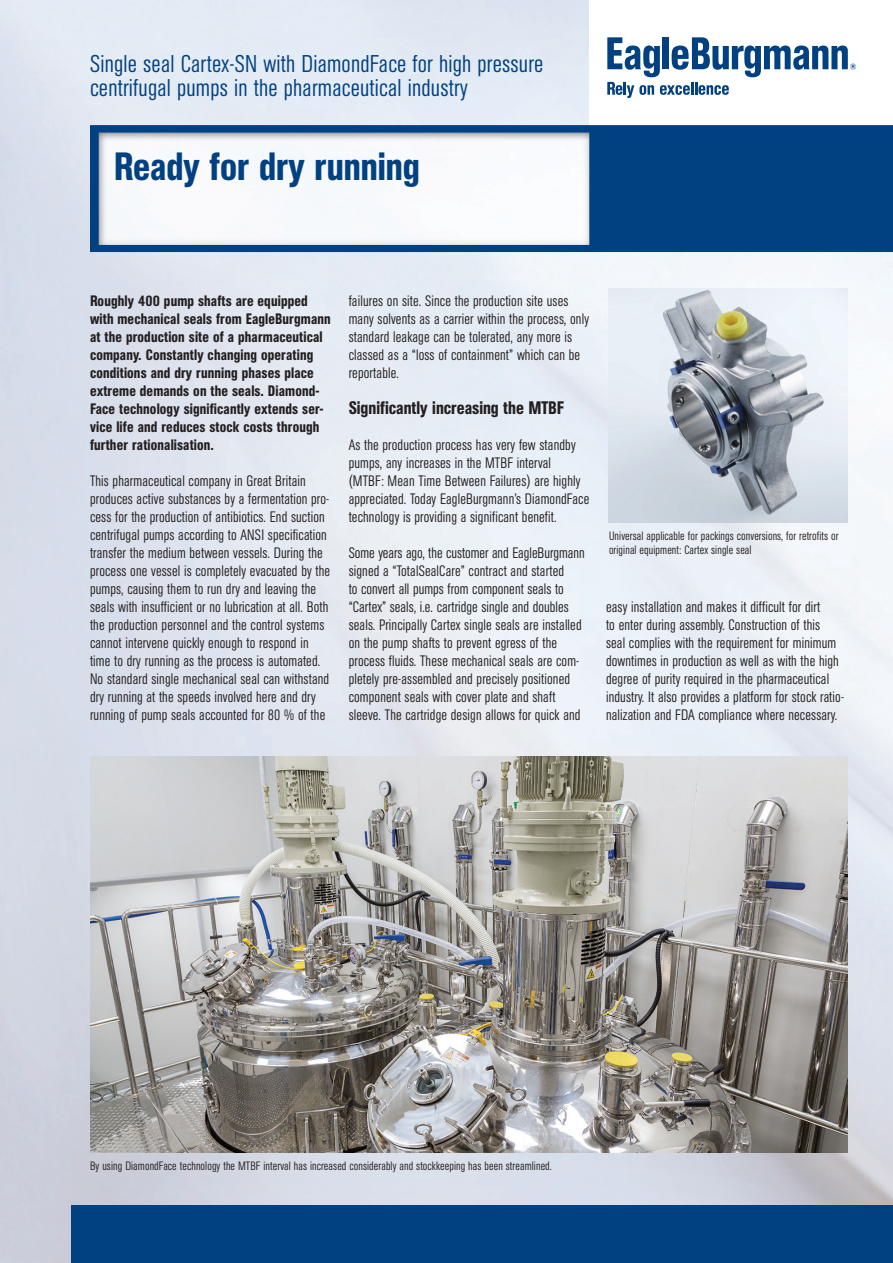
<style>
.page{position:relative;width:893px;height:1263px;background:#fff}
.page>*{position:absolute;margin:0;border:0;box-sizing:border-box;transform-origin:0 0}
.t1{font:500 condensed 39px "AG Book Pro";color:#014081}
.t2{font:300 condensed 24px/24px "AG Book Pro";letter-spacing:.01em;color:#014081}
.t3{font:500 condensed 18px "AG Book Pro";color:#231f20}
.t4{font:300 condensed 15px/18px "AG Book Pro";letter-spacing:.01em;color:#231f20}
.t5{font:500 condensed 15px/18px "AG Book Pro";letter-spacing:.01em;color:#231f20}
.t6{font:300 condensed 12px/13.5px "AG Book Pro";letter-spacing:.01em;color:#231f20}
</style>
<div class="page">
<img style="left:0;top:0;width:893px;height:1263px">
<div style="left:589px;top:0;width:304px;height:150px;background:#fff"></div>
<svg style="left:607px;top:37px;width:249px;height:61px"></svg>
<div style="left:71px;top:1205px;width:822px;height:58px;background:#014081"></div>
<svg style="left:90px;top:125px;width:803px;height:127px"></svg>
<img style="left:91px;top:756px;width:757px;height:396px">
<img style="left:608px;top:288px;width:240px;height:234px">
<h2 class="t2" style="left:90px;top:51px;width:455px">Single seal Cartex-SN with DiamondFace for high pressure centrifugal pumps in the pharmaceutical industry</h2>
<h1 class="t1" style="left:114px;top:141px;width:308px">Ready for dry running</h1>
<p class="t5" style="left:90px;top:292px;width:242px">Roughly 400 pump shafts are equipped with mechanical seals from EagleBurgmann at the production site of a pharmaceutical company. Constantly changing operating conditions and dry running phases place extreme demands on the seals. Diamond-Face technology significantly extends ser&shy;vice life and reduces stock costs through further rationalisation.</p>
<p class="t4" style="left:90px;top:472px;width:242px">This pharmaceutical company in Great Britain produces active substances by a fermentation pro&shy;cess for the production of antibiotics. End suction centrifugal pumps according to ANSI specification transfer the medium between vessels. During the process one vessel is completely evacuated by the pumps, causing them to run dry and leaving the seals with insufficient or no lubrication at all. Both the production personnel and the control systems cannot intervene quickly enough to respond in time to dry running as the process is automated.<br>No standard single mechanical seal can withstand dry running at the speeds involved here and dry running of pump seals accounted for 80 % of the</p>
<p class="t4" style="left:349px;top:292px;width:242px">failures on site. Since the production site uses many solvents as a carrier within the process, only standard leakage can be tolerated, any more is classed as a “loss of containment” which can be reportable.</p>
<p class="t3" style="left:349px;top:396px;width:217px">Significantly increasing the MTBF</p>
<p class="t4" style="left:349px;top:436px;width:242px">As the production process has very few standby pumps, any increases in the MTBF interval (MTBF: Mean Time Between Failures) are highly appreciated. Today EagleBurgmann’s DiamondFace technology is providing a significant benefit.</p>
<p class="t4" style="left:349px;top:544px;width:238px">Some years ago, the customer and EagleBurgmann signed a “TotalSealCare” contract and started<br>to convert all pumps from component seals to “Cartex” seals, i.e. cartridge single and doubles seals. Principally Cartex single seals are installed on the pump shafts to prevent egress of the process fluids. These mechanical seals are com&shy;pletely pre-assembled and precisely positioned component seals with cover plate and shaft sleeve. The cartridge design allows for quick and</p>
<p class="t6" style="left:609px;top:529px;width:231px">Universal applicable for packings conversions, for retrofits or original equipment: Cartex single seal</p>
<p class="t4" style="left:606px;top:598px;width:240px">easy installation and makes it difficult for dirt<br>to enter during assembly. Construction of this<br>seal complies with the requirement for minimum downtimes in production as well as with the high degree of purity required in the pharmaceutical industry. It also provides a platform for stock ratio&shy;nalization and FDA compliance where necessary.</p>
<p class="t6" style="left:90px;top:1159px;width:463px">By using DiamondFace technology the MTBF interval has increased considerably and stockkeeping has been streamlined.</p>
</div>
